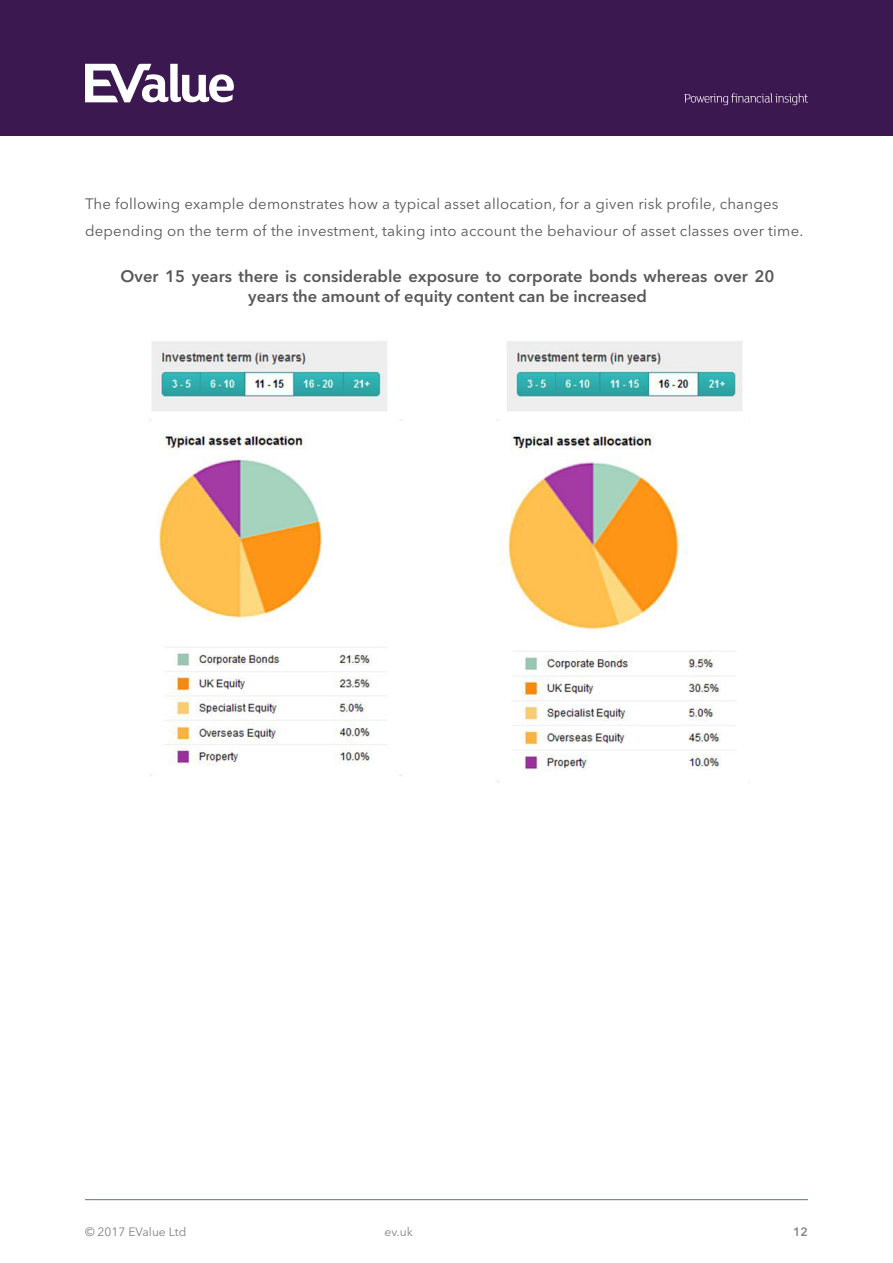
<style>
.page{position:relative;width:893px;height:1263px;background:#fff}
.page>*{position:absolute;margin:0;border:0;box-sizing:border-box;transform-origin:0 0}
.t1{font:600 16.5px/19.8px "Avenir Next LT Pro";color:#58585a;text-align:center}
.INTRO_12_14{font:15px/27px "Avenir Next LT Pro";letter-spacing:.015em;color:#57585a}
.t2{font:12px "Avenir Next LT Pro";color:#808285}
.t3{font:600 12px "Avenir Next LT Pro";color:#808285}
</style>
<div class="page">
<hr style="left:85px;top:1199px;width:723px;height:1px;background:#51748b">
<div style="left:0;top:0;width:893px;height:136px;background:#3c1851"></div>
<svg style="left:85px;top:64px;width:149px;height:38px"></svg>
<svg style="left:684px;top:93px;width:124px;height:12px"></svg>
<img style="left:149px;top:341px;width:594px;height:442px">
<p class="INTRO_12_14" style="left:85px;top:191px;width:720px">The following example demonstrates how a typical asset allocation, for a given risk profile, changes depending on the term of the investment, taking into account the behaviour of asset classes over time.</p>
<p class="t1" style="left:121px;top:266px;width:656px">Over 15 years there is considerable exposure to corporate bonds whereas over 20 years the amount of equity content can be increased</p>
<p class="t2" style="left:85px;top:1224px;width:103px">© 2017 EValue Ltd</p>
<p class="t2" style="left:384px;top:1224px;width:30px">ev.uk</p>
<p class="t3" style="left:793px;top:1224px;width:16px">12</p>
</div>
